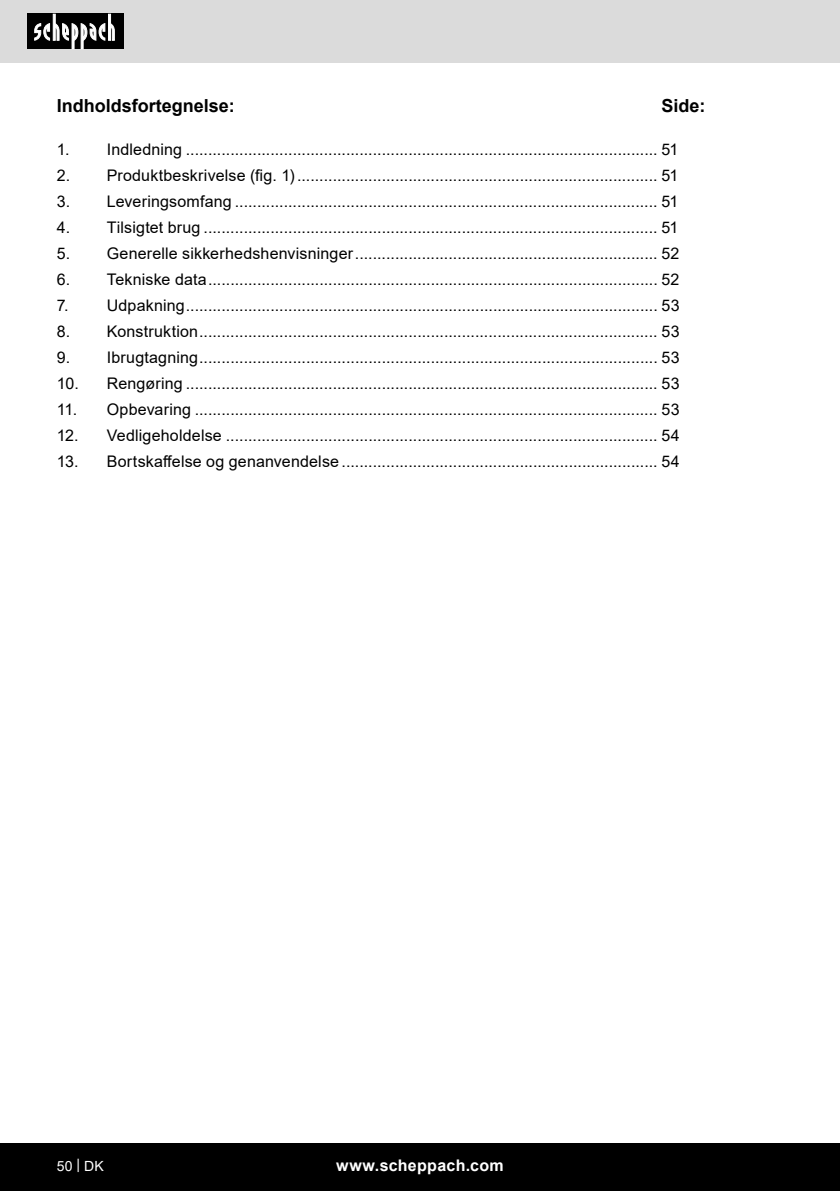
<style>
.page{position:relative;width:840px;height:1191px;background:#fff}
.page>*{position:absolute;margin:0;border:0;box-sizing:border-box;transform-origin:0 0}
.TOC_title{font:700 18px "Arial";color:#000}
.t1{font:16px "Arial";letter-spacing:.01em;color:#000}
.t2{font:700 16px "Arial";letter-spacing:.02em;color:#fff}
.t3{font:14px "Arial";color:#fff}
</style>
<div class="page">
<div style="left:0;top:0;width:839px;height:63px;background:#dbdbdb"></div>
<div style="left:0;top:1143px;width:839px;height:48px;background:#000"></div>
<div style="left:27px;top:14px;width:96px;height:35px;background:#000"></div>
<svg style="left:34px;top:14px;width:81px;height:35px"></svg>
<p class="TOC_title" style="left:57px;top:93px;width:180px">Indholdsfortegnelse:</p>
<p class="TOC_title" style="left:661px;top:93px;width:46px">Side:</p>
<p class="t1" style="left:57px;top:138px;width:623px">1. Indledning .......................................................................................................... 51</p>
<p class="t1" style="left:57px;top:164px;width:623px">2. Produktbeskrivelse (fig. 1)................................................................................. 51</p>
<p class="t1" style="left:57px;top:190px;width:623px">3. Leveringsomfang ............................................................................................... 51</p>
<p class="t1" style="left:57px;top:216px;width:623px">4. Tilsigtet brug ...................................................................................................... 51</p>
<p class="t1" style="left:57px;top:242px;width:623px">5. Generelle sikkerhedshenvisninger.................................................................... 52</p>
<p class="t1" style="left:57px;top:268px;width:623px">6. Tekniske data..................................................................................................... 52</p>
<p class="t1" style="left:57px;top:294px;width:624px">7. Udpakning.......................................................................................................... 53</p>
<p class="t1" style="left:57px;top:320px;width:624px">8. Konstruktion....................................................................................................... 53</p>
<p class="t1" style="left:57px;top:346px;width:624px">9. Ibrugtagning....................................................................................................... 53</p>
<p class="t1" style="left:57px;top:372px;width:624px">10. Rengøring .......................................................................................................... 53</p>
<p class="t1" style="left:57px;top:398px;width:624px">11. Opbevaring ........................................................................................................ 53</p>
<p class="t1" style="left:57px;top:424px;width:624px">12. Vedligeholdelse ................................................................................................. 54</p>
<p class="t1" style="left:57px;top:450px;width:624px">13. Bortskaffelse og genanvendelse ....................................................................... 54</p>
<p class="t3" style="left:57px;top:1156px;width:49px">50 | DK</p>
<p class="t2" style="left:336px;top:1154px;width:169px">www.scheppach.com</p>
</div>
